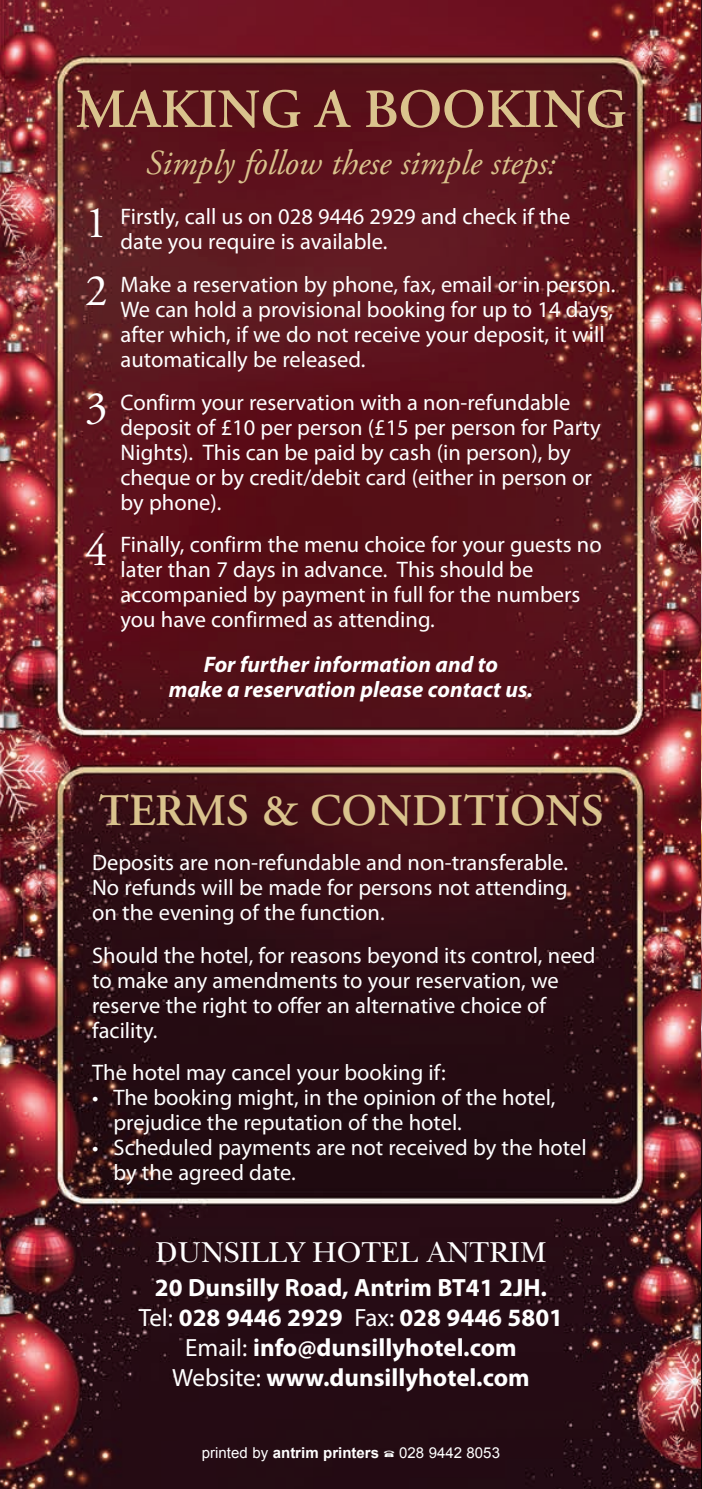
<style>
.page{position:relative;width:702px;height:1489px;background:#fff}
.page>*{position:absolute;margin:0;border:0;box-sizing:border-box;transform-origin:0 0}
.t1{font:600 55px "Adobe Garamond Pro";color:#dac38d}
.t2{font:600 45px "Adobe Garamond Pro";color:#dac38d}
.t3{font:italic 35px "Adobe Garamond Pro";color:#dac38d}
.t4{font:30px "New Baskerville";color:#fff}
.t5{font:700 25px/30px "Myriad Pro";color:#fff;text-align:center}
.t6{font:22.5px/25px "Myriad Pro";color:#fff}
.t7{font:italic 700 22.5px/25px "Myriad Pro";color:#fff;text-align:center}
.t8{font:15px "Arial";color:#fff}
.s1{font-family:"Adobe Garamond Pro";font-size:45px}
.s2{font-weight:400}
.s3{font-weight:700}
.s4{font-family:"Monotype Sorts"}
</style>
<div class="page">
<img style="left:0;top:0;width:701px;height:1488px">
<h1 class="t1" style="left:75px;top:78px;width:552px">MAKING A BOOKING</h1>
<h3 class="t3" style="left:146px;top:142px;width:411px">Simply follow these simple steps:</h3>
<p class="t6" style="left:120px;top:204px;width:451px;text-indent:-35px"><span class="s1">1</span> Firstly, call us on 028 9446 2929 and check if the date you require is available.</p>
<p class="t6" style="left:120px;top:271px;width:496px;text-indent:-35px"><span class="s1">2</span> Make a reservation by phone, fax, email or in person.<br>We can hold a provisional booking for up to 14 days, after which, if we do not receive your deposit, it will automatically be released.</p>
<p class="t6" style="left:120px;top:389px;width:482px;text-indent:-35px"><span class="s1">3</span> Confirm your reservation with a non-refundable deposit of £10 per person (£15 per person for Party Nights). This can be paid by cash (in person), by cheque or by credit/debit card (either in person or by phone).</p>
<p class="t6" style="left:120px;top:531px;width:483px;text-indent:-35px"><span class="s1">4</span> Finally, confirm the menu choice for your guests no later than 7 days in advance. This should be accompanied by payment in full for the numbers you have confirmed as attending.</p>
<p class="t7" style="left:169px;top:651px;width:366px">For further information and to<br>make a reservation please contact us.</p>
<h2 class="t2" style="left:98px;top:784px;width:506px">TERMS &amp; CONDITIONS</h2>
<p class="t6" style="left:92px;top:849px;width:477px;text-align:justify">Deposits are non-refundable and non-transferable.<br>No refunds will be made for persons not attending on the evening of the function.</p>
<p class="t6" style="left:92px;top:942px;width:505px">Should the hotel, for reasons beyond its control, need to make any amendments to your reservation, we reserve the right to offer an alternative choice of facility.</p>
<p class="t6" style="left:92px;top:1059px;width:355px">The hotel may cancel your booking if:</p>
<p class="t6" style="left:113px;top:1084px;width:443px;text-indent:-21px">• The booking might, in the opinion of the hotel, prejudice the reputation of the hotel.</p>
<p class="t6" style="left:113px;top:1134px;width:475px;text-indent:-21px">• Scheduled payments are not received by the hotel by the agreed date.</p>
<h3 class="t4" style="left:155px;top:1234px;width:392px">DUNSILLY HOTEL ANTRIM</h3>
<p class="t5" style="left:139px;top:1271px;width:426px">20 Dunsilly Road, Antrim BT41 2JH.<br><span class="s2">Tel:</span> 028 9446 2929 <span class="s2">Fax:</span> 028 9446 5801<br><span class="s2">Email:</span> info@dunsillyhotel.com <span class="s2">Website:</span> www.dunsillyhotel.com</p>
<p class="t8" style="left:202px;top:1443px;width:299px">printed by <span class="s3">antrim printers</span> <span class="s4">☎</span> 028 9442 8053</p>
</div>
